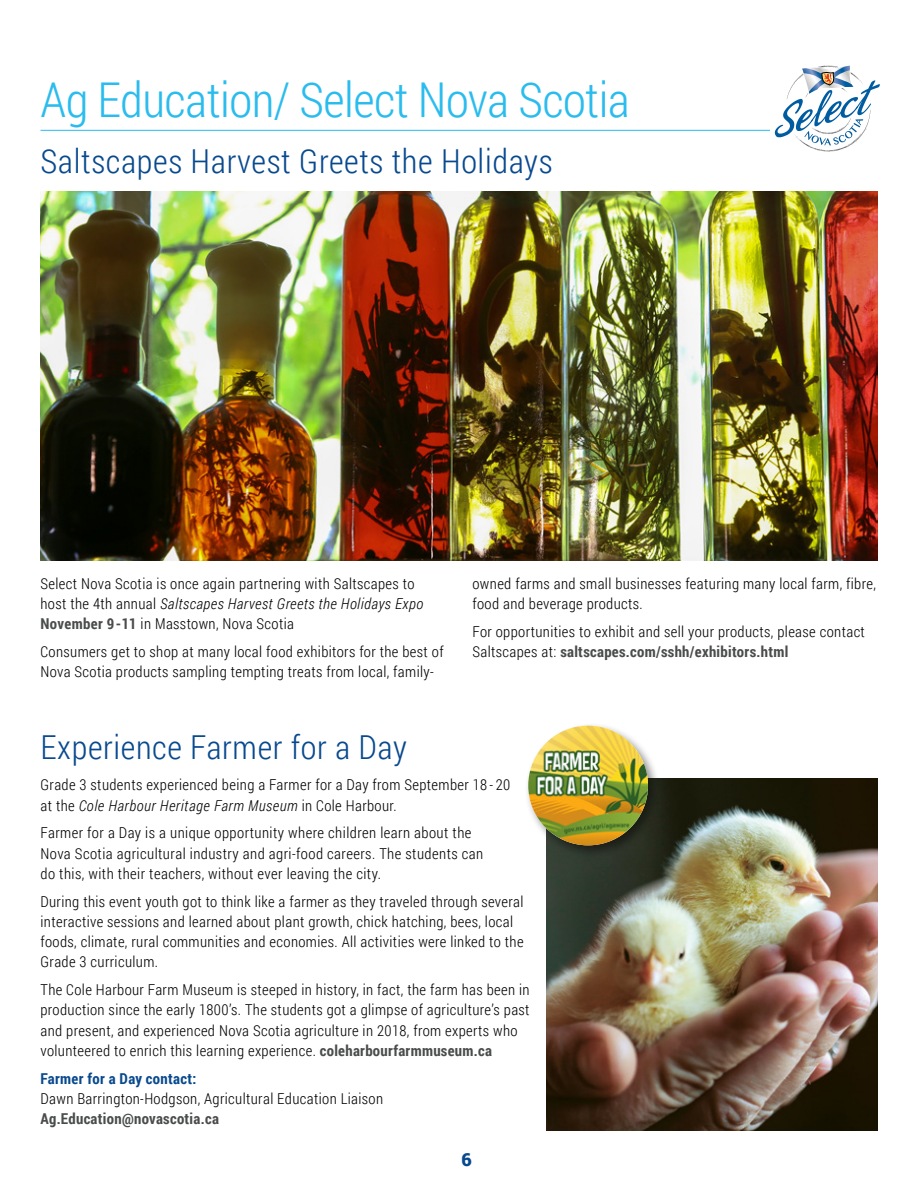
<style>
.page{position:relative;width:918px;height:1188px;background:#fff}
.page>*{position:absolute;margin:0;border:0;box-sizing:border-box;transform-origin:0 0}
.t1{font:300 48px "Roboto Condensed";letter-spacing:-.01em;color:#2bbcee}
.t2{font:300 33px "Roboto Condensed";letter-spacing:.02em;color:#08498e}
.t3{font:900 18px "Roboto";color:#08498e}
.t4{font:300 15px/20.2px "Roboto Condensed";letter-spacing:.025em;color:#000}
.t5{font:700 15px "Roboto Condensed";letter-spacing:.02em;color:#4a4b4b}
.t6{font:700 15px "Roboto Condensed";letter-spacing:.02em;color:#08498e}
.s1{font-style:italic}
.s2{font-weight:700;color:#4a4b4b}
</style>
<div class="page">
<img style="left:546px;top:779px;width:332px;height:352px">
<hr style="left:40px;top:130px;width:730px;height:1px;background:#2bbcee">
<svg style="left:775px;top:66px;width:105px;height:86px"></svg>
<div style="left:524px;top:722px;width:137px;height:136px;background:#000;opacity:.45"></div>
<img style="left:528px;top:726px;width:120px;height:119px;border-radius:60px">
<img style="left:40px;top:191px;width:838px;height:370px">
<h1 class="t1" style="left:40px;top:67px;width:591px">Ag Education/ Select Nova Scotia</h1>
<h2 class="t2" style="left:40px;top:139px;width:514px">Saltscapes Harvest Greets the Holidays</h2>
<p class="t4" style="left:40px;top:573px;width:384px">Select Nova Scotia is once again partnering with Saltscapes to host the 4th annual <span class="s1">Saltscapes Harvest Greets the Holidays Expo<br></span><span class="s2">November 9-11</span> in Masstown, Nova Scotia</p>
<p class="t4" style="left:40px;top:641px;width:405px">Consumers get to shop at many local food exhibitors for the best of<br>Nova Scotia products sampling tempting treats from local, family-</p>
<p class="t4" style="left:472px;top:573px;width:405px">owned farms and small businesses featuring many local farm, fibre, food and beverage products.</p>
<p class="t4" style="left:472px;top:621px;width:394px">For opportunities to exhibit and sell your products, please contact<br>Saltscapes at: <span class="s2">saltscapes.com/sshh/exhibitors.html</span></p>
<h2 class="t2" style="left:40px;top:725px;width:368px">Experience Farmer for a Day</h2>
<p class="t4" style="left:40px;top:774px;width:471px">Grade 3 students experienced being a Farmer for a Day from September 18 - 20 at the <span class="s1">Cole Harbour Heritage Farm Museum</span> in Cole Harbour.</p>
<p class="t4" style="left:40px;top:822px;width:444px">Farmer for a Day is a unique opportunity where children learn about the<br>Nova Scotia agricultural industry and agri-food careers. The students can do this, with their teachers, without ever leaving the city.</p>
<p class="t4" style="left:40px;top:891px;width:485px">During this event youth got to think like a farmer as they traveled through several interactive sessions and learned about plant growth, chick hatching, bees, local foods, climate, rural communities and economies. All activities were linked to the Grade 3 curriculum.</p>
<p class="t4" style="left:40px;top:979px;width:491px">The Cole Harbour Farm Museum is steeped in history, in fact, the farm has been in production since the early 1800’s. The students got a glimpse of agriculture’s past and present, and experienced Nova Scotia agriculture in 2018, from experts who volunteered to enrich this learning experience. <span class="s2">coleharbourfarmmuseum.ca</span></p>
<p class="t6" style="left:40px;top:1068px;width:157px">Farmer for a Day contact:</p>
<p class="t4" style="left:40px;top:1088px;width:344px">Dawn Barrington-Hodgson, Agricultural Education Liaison</p>
<p class="t5" style="left:40px;top:1108px;width:180px">Ag.Education@novascotia.ca</p>
<p class="t3" style="left:462px;top:1147px;width:12px">6</p>
</div>
